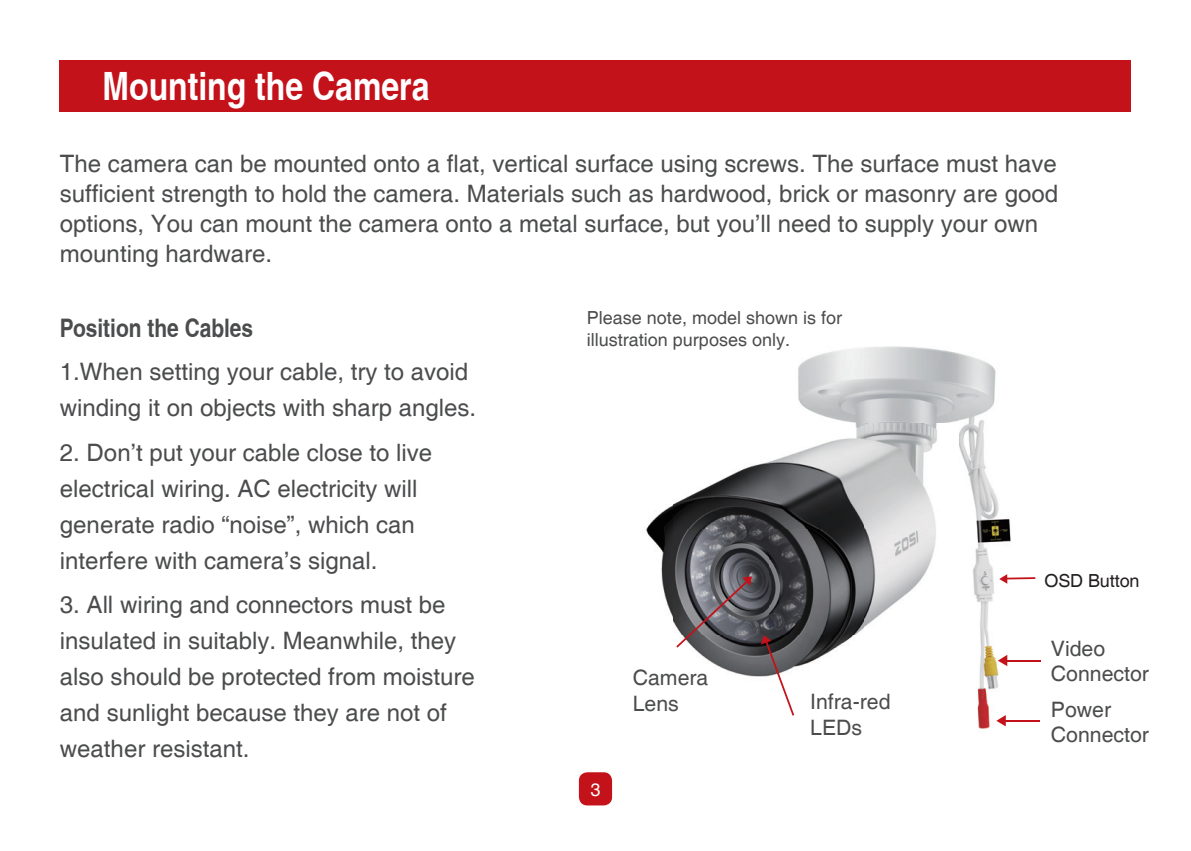
<style>
.page{position:relative;width:1191px;height:851px;background:#fff}
.page>*{position:absolute;margin:0;border:0;box-sizing:border-box;transform-origin:0 0}
.t1{font:700 condensed 39px "Helvetica";color:#fff}
.t2{font:700 condensed 25.5px "Helvetica";color:#4b4c4d}
.t3{font:24px/36px "Helvetica";color:#4b4c4d}
.t4{font:21.3px/25.5px "Helvetica";color:#4b4c4d}
.t5{font:18px/21.6px "Helvetica";color:#4b4c4d}
.t6{font:18px "Helvetica";letter-spacing:-.005em;color:#231f20}
.t7{font:18px "Helvetica";color:#fff}
</style>
<div class="page">
<div style="left:60px;top:60px;width:1071px;height:51px;background:#c4121a"></div>
<div style="left:579px;top:772px;width:33px;height:33px;background:#c4121a;border-radius:9px"></div>
<img style="left:646px;top:346px;width:395px;height:383px">
<svg style="left:996px;top:715px;width:9px;height:11px"></svg>
<hr style="left:1005px;top:720px;width:35px;height:2px;background:#c4121a">
<svg style="left:997px;top:654px;width:10px;height:12px"></svg>
<hr style="left:1006px;top:660px;width:34px;height:1px;background:#c4121a">
<svg style="left:676px;top:576px;width:76px;height:71px;background:#6f6a70"></svg>
<svg style="left:761px;top:635px;width:33px;height:80px"></svg>
<svg style="left:999px;top:574px;width:8px;height:9px"></svg>
<hr style="left:1007px;top:577px;width:28px;height:2px;background:#c4121a">
<h1 class="t1" style="left:102px;top:62px;width:328px">Mounting the Camera</h1>
<p class="t3" style="left:60px;top:149px;width:999px;line-height:30px">The camera can be mounted onto a flat, vertical surface using screws. The surface must have sufficient strength to hold the camera. Materials such as hardwood, brick or masonry are good options, You can mount the camera onto a metal surface, but you’ll need to supply your own mounting hardware.</p>
<p class="t2" style="left:60px;top:312px;width:195px">Position the Cables</p>
<p class="t3" style="left:60px;top:354px;width:418px">1.When setting your cable, try to avoid winding it on objects with sharp angles.</p>
<p class="t3" style="left:60px;top:435px;width:374px">2. Don’t put your cable close to live electrical wiring. AC electricity will generate radio “noise”, which can interfere with camera’s signal.</p>
<p class="t3" style="left:60px;top:587px;width:416px">3. All wiring and connectors must be insulated in suitably. Meanwhile, they also should be protected from moisture and sunlight because they are not of weather resistant.</p>
<p class="t5" style="left:587px;top:307px;width:257px">Please note, model shown is for illustration purposes only.</p>
<p class="t7" style="left:590px;top:779px;width:12px">3</p>
<p class="t4" style="left:633px;top:665px;width:77px">Camera<br>Lens</p>
<p class="t4" style="left:810px;top:689px;width:82px">Infra-red<br>LEDs</p>
<p class="t6" style="left:1044px;top:569px;width:97px">OSD Button</p>
<p class="t4" style="left:1050px;top:636px;width:100px">Video<br>Connector</p>
<p class="t4" style="left:1050px;top:697px;width:100px">Power<br>Connector</p>
</div>
